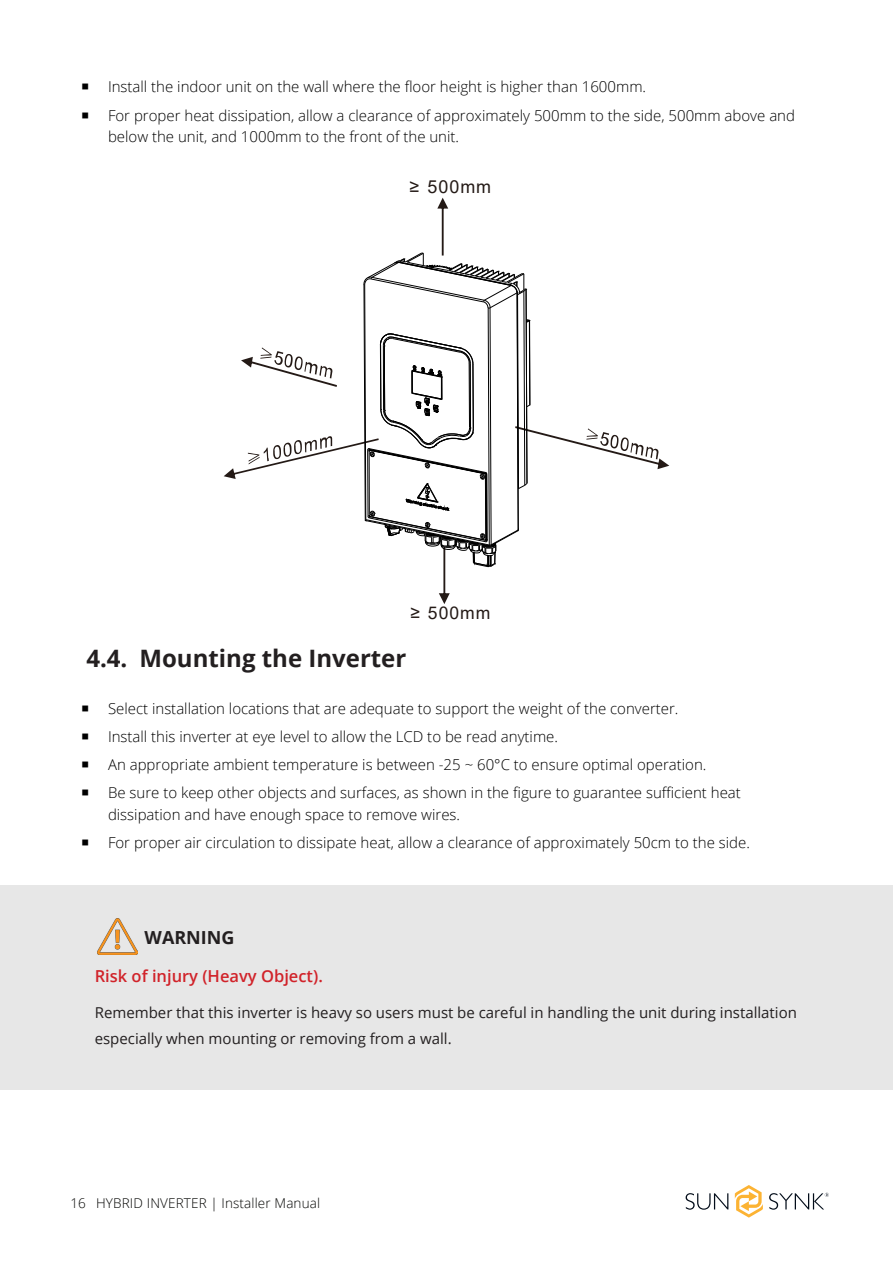
<style>
.page{position:relative;width:893px;height:1263px;background:#fff}
.page>*{position:absolute;margin:0;border:0;box-sizing:border-box;transform-origin:0 0}
.t1{font:700 24px "Open Sans";color:#231f20}
.Body_Text{font:700 18px "Open Sans";color:#231f20}
.t2{font:18px "Arial";letter-spacing:.055em;color:#241a16}
.t3{font:17.55px "Arial";letter-spacing:.055em;color:#241a16}
.Body_Text-2{font:600 16.5px "Open Sans";color:#d1232a}
.t4{font:300 15px/21.3px "Open Sans";color:#000}
.Body_Text-3{font:15px/25.8px "Open Sans";color:#231f20}
.t5{font:300 13.5px "Open Sans";letter-spacing:.01em;color:#040503}
</style>
<div class="page">
<svg style="left:686px;top:1193px;width:42px;height:17px"></svg>
<svg style="left:735px;top:1185px;width:28px;height:32px"></svg>
<svg style="left:769px;top:1193px;width:60px;height:17px"></svg>
<svg style="left:224px;top:198px;width:445px;height:406px"></svg>
<div style="left:0;top:885px;width:893px;height:205px;background:#e7e7e7"></div>
<img style="left:98px;top:919px;width:39px;height:36px">
<p class="t4" style="left:108px;top:76px;width:540px">Install the indoor unit on the wall where the floor height is higher than 1600mm.</p>
<p class="t4" style="left:108px;top:104px;width:688px">For proper heat dissipation, allow a clearance of approximately 500mm to the side, 500mm above and below the unit, and 1000mm to the front of the unit.</p>
<p class="t2" style="left:409px;top:174px;width:83px">≥ 500mm</p>
<p class="t3" style="left:410px;top:601px;width:81px">≥ 500mm</p>
<p class="t1" style="left:86px;top:642px;width:321px">4.4. Mounting the Inverter</p>
<p class="t4" style="left:108px;top:698px;width:572px">Select installation locations that are adequate to support the weight of the converter.</p>
<p class="t4" style="left:108px;top:726px;width:452px">Install this inverter at eye level to allow the LCD to be read anytime.</p>
<p class="t4" style="left:108px;top:754px;width:600px">An appropriate ambient temperature is between -25 ~ 60°C to ensure optimal operation.</p>
<p class="t4" style="left:108px;top:782px;width:634px">Be sure to keep other objects and surfaces, as shown in the figure to guarantee sufficient heat dissipation and have enough space to remove wires.</p>
<p class="t4" style="left:108px;top:831px;width:643px">For proper air circulation to dissipate heat, allow a clearance of approximately 50cm to the side.</p>
<p class="Body_Text" style="left:145px;top:924px;width:91px">WARNING</p>
<p class="Body_Text-2" style="left:95px;top:964px;width:230px">Risk of injury (Heavy Object).</p>
<p class="Body_Text-3" style="left:95px;top:1000px;width:704px">Remember that this inverter is heavy so users must be careful in handling the unit during installation especially when mounting or removing from a wall.</p>
<p class="t5" style="left:70px;top:1194px;width:251px">16 HYBRID INVERTER | Installer Manual</p>
</div>
